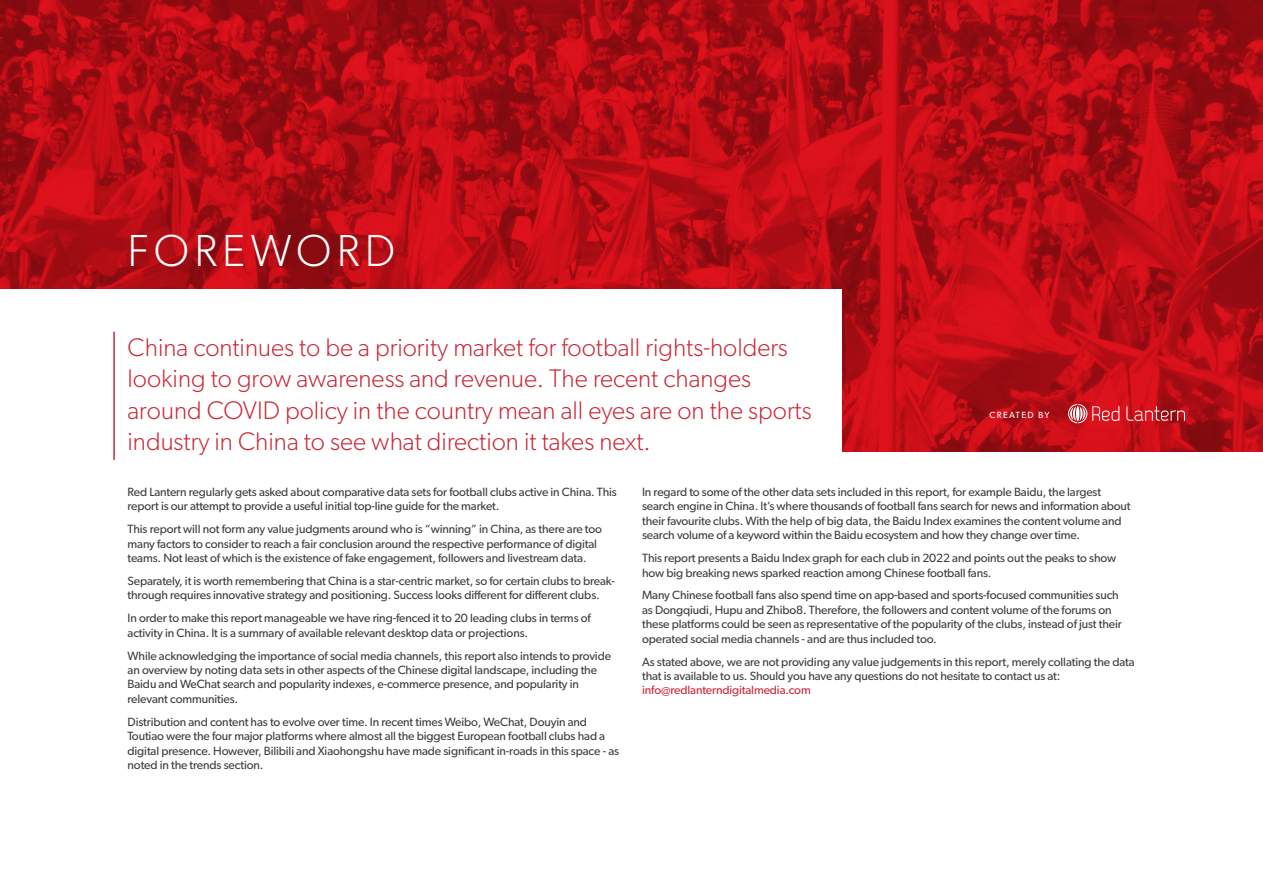
<style>
.page{position:relative;width:1263px;height:893px;background:#fff}
.page>*{position:absolute;margin:0;border:0;box-sizing:border-box;transform-origin:0 0}
.t1{font:300 45px "Gibson";letter-spacing:.12em;color:#fff}
.t2{font:300 25.5px/31.5px "Gibson";color:#ca2a3a}
.t3{font:12px/14.4px "Gibson";letter-spacing:-.01em;color:#3e3e3f}
.t4{font:9px "Gibson";letter-spacing:.15em;color:#fff}
.s1{color:#ca2a3a}
</style>
<div class="page">
<img style="left:0;top:0;width:1263px;height:452px">
<div style="left:0;top:289px;width:841px;height:180px;background:#fff"></div>
<hr style="left:113px;top:332px;width:2px;height:128px;background:#ca2a3a">
<svg style="left:1068px;top:404px;width:51px;height:19px"></svg>
<svg style="left:1126px;top:406px;width:59px;height:15px"></svg>
<p class="t1" style="left:128px;top:224px;width:269px">FOREWORD</p>
<p class="t2" style="left:128px;top:331px;width:686px">China continues to be a priority market for football rights-holders looking to grow awareness and revenue. The recent changes around COVID policy in the country mean all eyes are on the sports industry in China to see what direction it takes next.</p>
<p class="t4" style="left:989px;top:409px;width:62px">CREATED BY</p>
<p class="t3" style="left:128px;top:484px;width:491px">Red Lantern regularly gets asked about comparative data sets for football clubs active in China. This report is our attempt to provide a useful initial top-line guide for the market.</p>
<p class="t3" style="left:128px;top:522px;width:476px">This report will not form any value judgments around who is “winning” in China, as there are too many factors to consider to reach a fair conclusion around the respective performance of digital teams. Not least of which is the existence of fake engagement, followers and livestream data.</p>
<p class="t3" style="left:128px;top:573px;width:489px">Separately, it is worth remembering that China is a star-centric market, so for certain clubs to break&shy;through requires innovative strategy and positioning. Success looks different for different clubs.</p>
<p class="t3" style="left:128px;top:611px;width:465px">In order to make this report manageable we have ring-fenced it to 20 leading clubs in terms of activity in China. It is a summary of available relevant desktop data or projections.</p>
<p class="t3" style="left:128px;top:648px;width:485px">While acknowledging the importance of social media channels, this report also intends to provide an overview by noting data sets in other aspects of the Chinese digital landscape, including the Baidu and WeChat search and popularity indexes, e-commerce presence, and popularity in relevant communities.</p>
<p class="t3" style="left:128px;top:714px;width:493px">Distribution and content has to evolve over time. In recent times Weibo, WeChat, Douyin and Toutiao were the four major platforms where almost all the biggest European football clubs had a digital presence. However, Bilibili and Xiaohongshu have made significant in-roads in this space - as noted in the trends section.</p>
<p class="t3" style="left:642px;top:484px;width:490px">In regard to some of the other data sets included in this report, for example Baidu, the largest search engine in China. It’s where thousands of football fans search for news and information about their favourite clubs. With the help of big data, the Baidu Index examines the content volume and search volume of a keyword within the Baidu ecosystem and how they change over time.</p>
<p class="t3" style="left:642px;top:551px;width:476px">This report presents a Baidu Index graph for each club in 2022 and points out the peaks to show how big breaking news sparked reaction among Chinese football fans.</p>
<p class="t3" style="left:642px;top:588px;width:481px">Many Chinese football fans also spend time on app-based and sports-focused communities such as Dongqiudi, Hupu and Zhibo8. Therefore, the followers and content volume of the forums on these platforms could be seen as representative of the popularity of the clubs, instead of just their operated social media channels - and are thus included too.</p>
<p class="t3" style="left:642px;top:654px;width:494px">As stated above, we are not providing any value judgements in this report, merely collating the data that is available to us. Should you have any questions do not hesitate to contact us at: <span class="s1">info@redlanterndigitalmedia.com</span></p>
</div>
